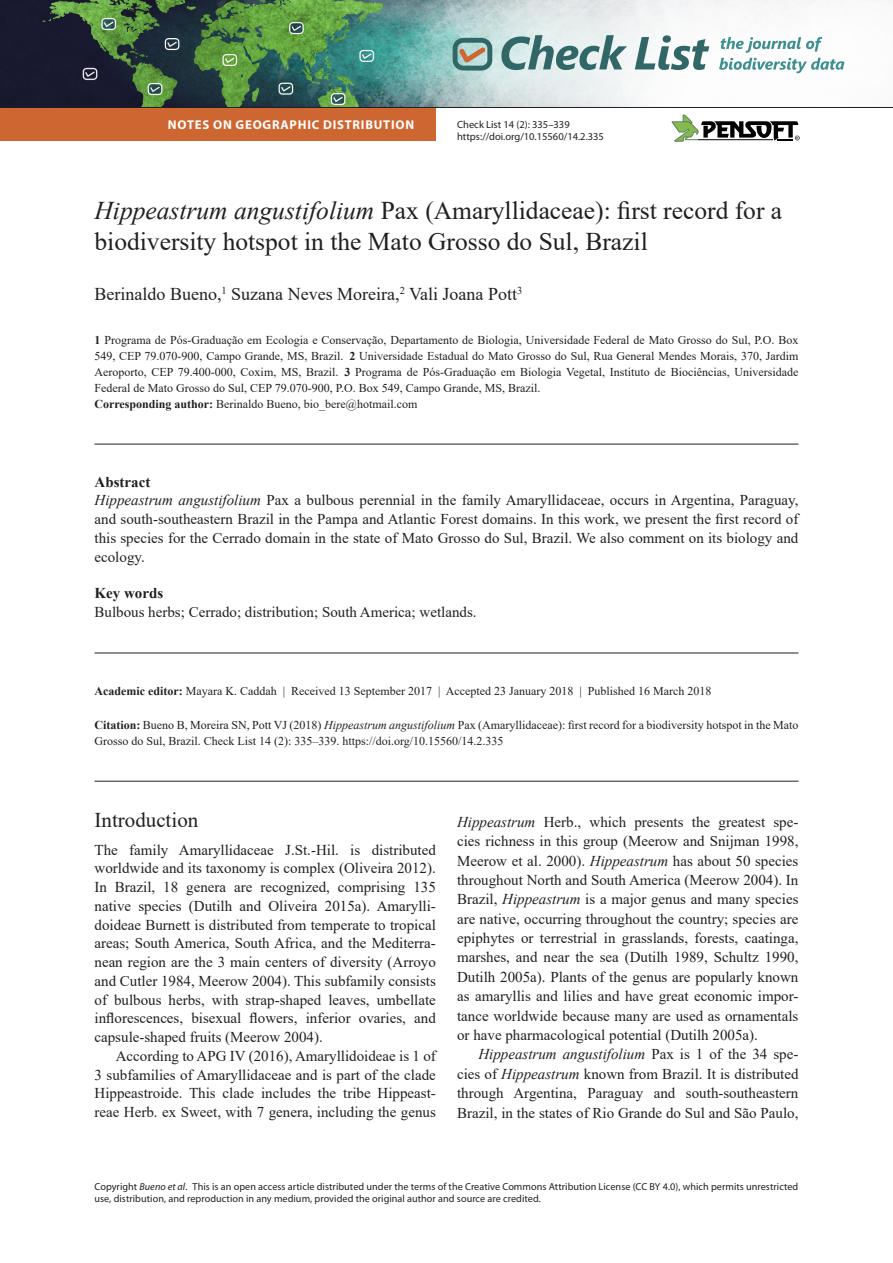
<style>
.page{position:relative;width:893px;height:1263px;background:#fff}
.page>*{position:absolute;margin:0;border:0;box-sizing:border-box;transform-origin:0 0}
.N_title{font:25.5px/30.6px "Times New Roman";color:#231f20}
.N_Head{font:21px "Times New Roman";color:#231f20}
.N_authors{font:18px "Times New Roman";color:#231f20}
.N_body_i{font:15px/19.4px "Times New Roman";color:#231f20;text-align:justify}
.N_body_nind{font:15px/18.8px "Times New Roman";color:#231f20;text-align:justify}
.N_abstract_txt{font:15px/18.8px "Times New Roman";color:#231f20;text-align:justify}
.N_keywords_txt{font:15px "Times New Roman";color:#231f20}
.N_abstract{font:700 15px "Times New Roman";color:#231f20}
.N_keywords{font:700 15px "Times New Roman";color:#231f20}
.t1{font:700 12.75px "Myriad Pro";letter-spacing:.06em;color:#fff}
.N_affiliations{font:12px/15.9px "Times New Roman";color:#231f20;text-align:justify}
.N_citation{font:12px/15.9px "Times New Roman";color:#231f20}
.N_publ_data{font:12px "Times New Roman";color:#231f20}
.N_Corresponding_auth{font:12px "Times New Roman";color:#231f20}
.t2{font:10.5px/12.8px "Myriad Pro";color:#231f20}
.copyright{font:10.2px/12.3px "Myriad Pro";letter-spacing:.005em;color:#231f20}
.s1{font-style:italic}
.s2{font-weight:700}
</style>
<div class="page">
<img style="left:0;top:0;width:893px;height:107px">
<svg style="left:453px;top:38px;width:39px;height:33px"></svg>
<svg style="left:501px;top:35px;width:126px;height:35px;background:#98b5b5"></svg>
<svg style="left:635px;top:35px;width:74px;height:35px"></svg>
<svg style="left:719px;top:37px;width:125px;height:36px"></svg>
<hr style="left:94px;top:444px;width:704px;height:1px;background:#231f20">
<hr style="left:94px;top:653px;width:704px;height:1px;background:#231f20">
<hr style="left:94px;top:781px;width:704px;height:1px;background:#231f20">
<svg style="left:672px;top:115px;width:128px;height:27px"></svg>
<div style="left:0;top:108px;width:436px;height:32px;background:#ce6631"></div>
<hr style="left:0;top:107px;width:893px;height:1px;background:#231f20">
<p class="t1" style="left:168px;top:116px;width:248px">NOTES ON GEOGRAPHIC DISTRIBUTION</p>
<p class="t2" style="left:457px;top:117px;width:148px">Check List 14 (2): 335–339 https://doi.org/10.15560/14.2.335</p>
<p class="N_title" style="left:94px;top:195px;width:689px"><span class="s1">Hippeastrum angustifolium</span> Pax (Amaryllidaceae): first record for a biodiversity hotspot in the Mato Grosso do Sul, Brazil</p>
<p class="N_authors" style="left:94px;top:281px;width:429px">Berinaldo Bueno,<sup>1</sup> Suzana Neves Moreira,<sup>2</sup> Vali Joana Pott<sup>3</sup></p>
<p class="N_affiliations" style="left:94px;top:332px;width:705px"><span class="s2">1</span> Programa de Pós-Graduação em Ecologia e Conservação, Departamento de Biologia, Universidade Federal de Mato Grosso do Sul, P.O. Box 549, CEP 79.070-900, Campo Grande, MS, Brazil. <span class="s2">2</span> Universidade Estadual do Mato Grosso do Sul, Rua General Mendes Morais, 370, Jardim Aeroporto, CEP 79.400-000, Coxim, MS, Brazil. <span class="s2">3</span> Programa de Pós-Graduação em Biologia Vegetal, Instituto de Biociências, Universidade Federal de Mato Grosso do Sul, CEP 79.070-900, P.O. Box 549, Campo Grande, MS, Brazil.</p>
<p class="N_Corresponding_auth" style="left:94px;top:395px;width:324px"><span class="s2">Corresponding author:</span> Berinaldo Bueno, bio_bere@hotmail.com</p>
<p class="N_abstract" style="left:94px;top:471px;width:57px">Abstract</p>
<p class="N_abstract_txt" style="left:94px;top:490px;width:705px"><span class="s1">Hippeastrum angustifolium</span> Pax a bulbous perennial in the family Amaryllidaceae, occurs in Argentina, Paraguay, and south-southeastern Brazil in the Pampa and Atlantic Forest domains. In this work, we present the first record of this species for the Cerrado domain in the state of Mato Grosso do Sul, Brazil. We also comment on its biology and ecology.</p>
<p class="N_keywords" style="left:94px;top:583px;width:70px">Key words</p>
<p class="N_keywords_txt" style="left:94px;top:601px;width:384px">Bulbous herbs; Cerrado; distribution; South America; wetlands.</p>
<p class="N_publ_data" style="left:94px;top:683px;width:619px"><span class="s2">Academic editor:</span> Mayara K. Caddah | Received 13 September 2017 | Accepted 23 January 2018 | Published 16 March 2018</p>
<p class="N_citation" style="left:94px;top:717px;width:705px"><span class="s2">Citation:</span> Bueno B, Moreira SN, Pott VJ (2018) <span class="s1">Hippeastrum angustifolium</span> Pax (Amaryllidaceae): first record for a biodiversity hotspot in the Mato<br>Grosso do Sul, Brazil. Check List 14 (2): 335–339. https://doi.org/10.15560/14.2.335</p>
<p class="N_Head" style="left:94px;top:805px;width:105px">Introduction</p>
<p class="N_body_nind" style="left:94px;top:840px;width:343px">The family Amaryllidaceae J.St.-Hil. is distributed worldwide and its taxonomy is complex (Oliveira 2012).<br>In Brazil, 18 genera are recognized, comprising 135 native species (Dutilh and Oliveira 2015a). Amarylli&shy;doideae Burnett is distributed from temperate to tropical areas; South America, South Africa, and the Mediterra&shy;nean region are the 3 main centers of diversity (Arroyo and Cutler 1984, Meerow 2004). This subfamily consists of bulbous herbs, with strap-shaped leaves, umbellate inflorescences, bisexual flowers, inferior ovaries, and capsule-shaped fruits (Meerow 2004).</p>
<p class="N_body_i" style="left:94px;top:1046px;width:343px;line-height:18.8px;text-indent:21px">According to APG IV (2016), Amaryllidoideae is 1 of 3 subfamilies of Amaryllidaceae and is part of the clade Hippeastroide. This clade includes the tribe Hippeast&shy;reae Herb. ex Sweet, with 7 genera, including the genus</p>
<p class="N_body_i" style="left:457px;top:811px;width:343px"><span class="s1">Hippeastrum</span> Herb., which presents the greatest spe&shy;cies richness in this group (Meerow and Snijman 1998, Meerow et al. 2000). <span class="s1">Hippeastrum</span> has about 50 species throughout North and South America (Meerow 2004). In Brazil, <span class="s1">Hippeastrum</span> is a major genus and many species are native, occurring throughout the country; species are epiphytes or terrestrial in grasslands, forests, caatinga, marshes, and near the sea (Dutilh 1989, Schultz 1990, Dutilh 2005a). Plants of the genus are popularly known as amaryllis and lilies and have great economic impor&shy;tance worldwide because many are used as ornamentals or have pharmacological potential (Dutilh 2005a).</p>
<p class="N_body_i" style="left:457px;top:1044px;width:343px;text-indent:21px"><span class="s1">Hippeastrum angustifolium</span> Pax is 1 of the 34 spe&shy;cies of <span class="s1">Hippeastrum</span> known from Brazil. It is distributed through Argentina, Paraguay and south-southeastern Brazil, in the states of Rio Grande do Sul and São Paulo,</p>
<p class="copyright" style="left:94px;top:1180px;width:705px">Copyright <span class="s1">Bueno et al</span>. This is an open access article distributed under the terms of the Creative Commons Attribution License (CC BY 4.0), which permits unrestricted use, distribution, and reproduction in any medium, provided the original author and source are credited.</p>
</div>
